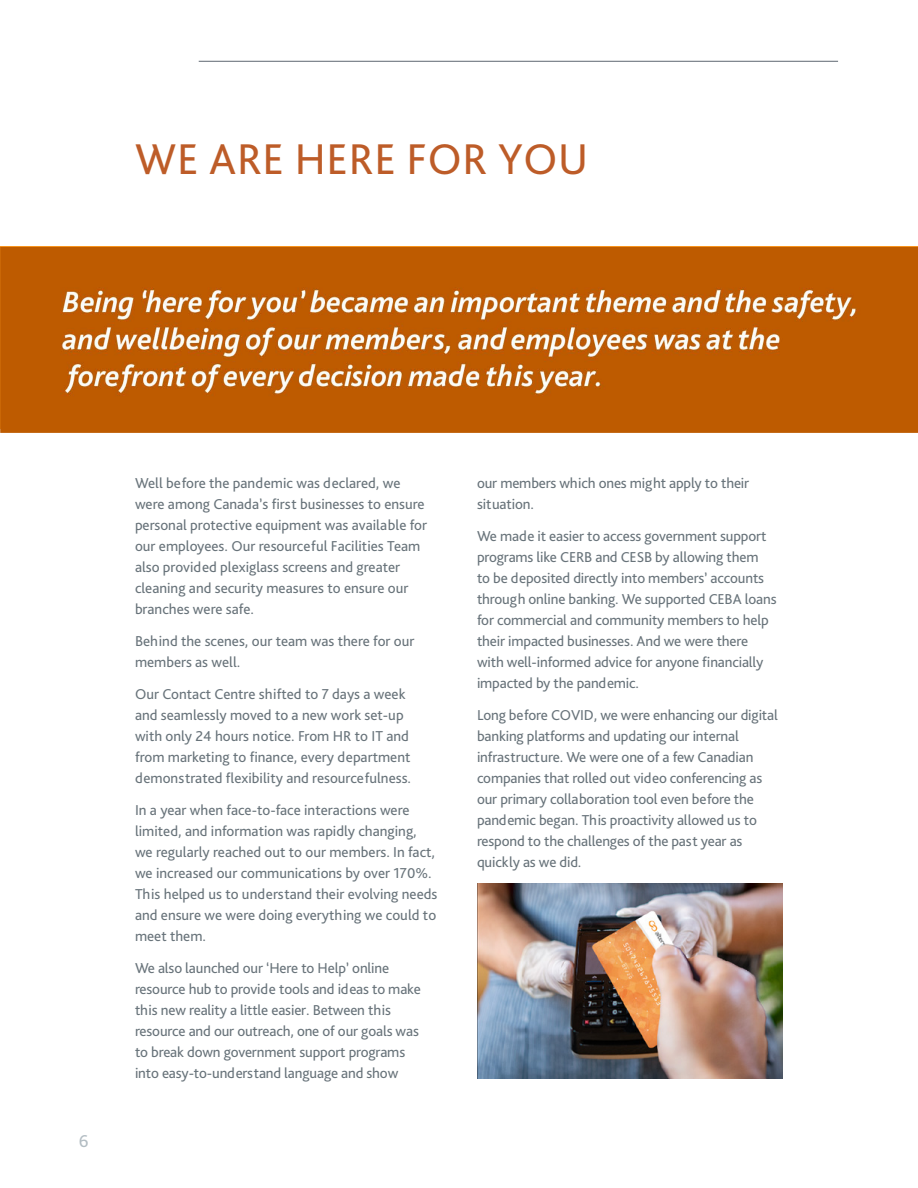
<style>
.page{position:relative;width:918px;height:1188px;background:#fff}
.page>*{position:absolute;margin:0;border:0;box-sizing:border-box;transform-origin:0 0}
.t1{font:45px "Bliss Pro";letter-spacing:.015em;color:#bd5c28}
.t2{font:18px "Bliss Pro";color:#b3bdc3}
.t3{font:15px/21px "Bliss Pro";letter-spacing:-.01em;color:#68737a}
</style>
<div class="page">
<hr style="left:199px;top:61px;width:639px;height:1px;background:#5d6771">
<img style="left:477px;top:883px;width:306px;height:196px">
<img style="left:1px;top:248px;width:917px;height:184px">
<h2 class="t1" style="left:135px;top:132px;width:454px">WE ARE HERE FOR YOU</h2>
<p class="t2" style="left:79px;top:1130px;width:11px">6</p>
<p class="t3" style="left:135px;top:473px;width:294px">Well before the pandemic was declared, we were among Canada’s first businesses to ensure personal protective equipment was available for our employees. Our resourceful Facilities Team also provided plexiglass screens and greater cleaning and security measures to ensure our branches were safe.</p>
<p class="t3" style="left:135px;top:630px;width:281px">Behind the scenes, our team was there for our members as well.</p>
<p class="t3" style="left:135px;top:683px;width:278px">Our Contact Centre shifted to 7 days a week and seamlessly moved to a new work set-up with only 24 hours notice. From HR to IT and from marketing to finance, every department demonstrated flexibility and resourcefulness.</p>
<p class="t3" style="left:135px;top:799px;width:304px">In a year when face-to-face interactions were limited, and information was rapidly changing, we regularly reached out to our members. In fact, we increased our communications by over 170%.<br>This helped us to understand their evolving needs and ensure we were doing everything we could to meet them.</p>
<p class="t3" style="left:135px;top:957px;width:287px">We also launched our ‘Here to Help’ online resource hub to provide tools and ideas to make this new reality a little easier. Between this resource and our outreach, one of our goals was to break down government support programs into easy-to-understand language and show</p>
<p class="t3" style="left:477px;top:473px;width:274px">our members which ones might apply to their situation.</p>
<p class="t3" style="left:477px;top:525px;width:301px">We made it easier to access government support programs like CERB and CESB by allowing them<br>to be deposited directly into members’ accounts through online banking. We supported CEBA loans for commercial and community members to help their impacted businesses. And we were there with well-informed advice for anyone financially impacted by the pandemic.</p>
<p class="t3" style="left:477px;top:704px;width:302px">Long before COVID, we were enhancing our digital banking platforms and updating our internal infrastructure. We were one of a few Canadian companies that rolled out video conferencing as our primary collaboration tool even before the pandemic began. This proactivity allowed us to respond to the challenges of the past year as quickly as we did.</p>
</div>
